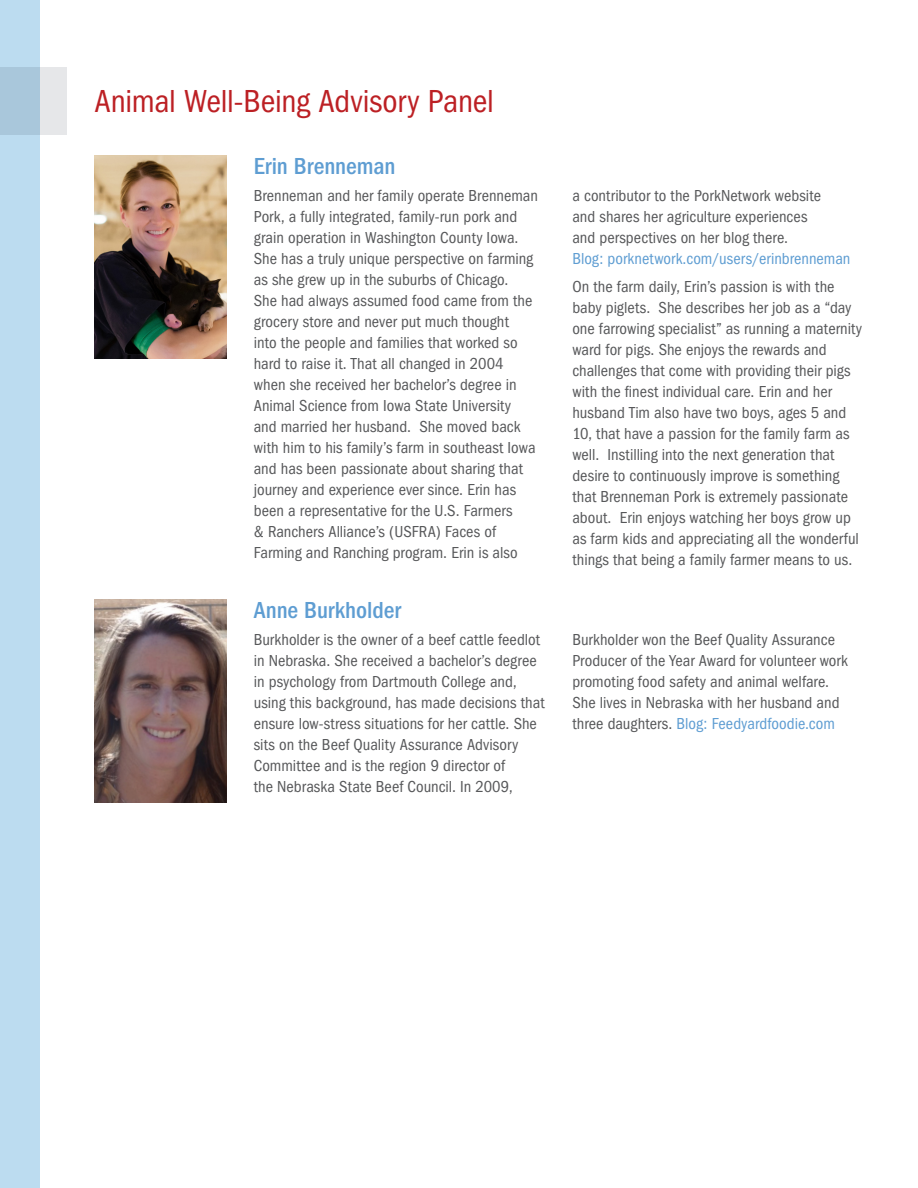
<style>
.page{position:relative;width:918px;height:1188px;background:#fff}
.page>*{position:absolute;margin:0;border:0;box-sizing:border-box;transform-origin:0 0}
.Section_Headline{font:condensed 33px "Franklin Gothic";letter-spacing:-.01em;color:#bc2024}
.Subheadlines{font:500 condensed 24px "Franklin Gothic";letter-spacing:-.005em;color:#5e9dd2}
.Body_Copy{font:condensed 16.5px/21px "Franklin Gothic";color:#57585a}
.Body_Copy-2{font:condensed 16.5px "Franklin Gothic";color:#5e9dd2}
.s1{color:#5e9dd2}
</style>
<div class="page">
<div style="left:0;top:0;width:40px;height:1188px;background:#bcdcf0"></div>
<svg style="left:0;top:68px;width:67px;height:67px;background:#c1d3e0"></svg>
<img style="left:94px;top:156px;width:133px;height:202px">
<img style="left:94px;top:600px;width:133px;height:202px">
<p class="Section_Headline" style="left:94px;top:83px;width:401px">Animal Well-Being Advisory Panel</p>
<p class="Subheadlines" style="left:254px;top:152px;width:143px">Erin Brenneman</p>
<p class="Body_Copy" style="left:254px;top:185px;width:286px">Brenneman and her family operate Brenneman Pork, a fully integrated, family-run pork and grain operation in Washington County Iowa.<br>She has a truly unique perspective on farming as she grew up in the suburbs of Chicago.<br>She had always assumed food came from the grocery store and never put much thought<br>into the people and families that worked so hard to raise it. That all changed in 2004 when she received her bachelor’s degree in Animal Science from Iowa State University and married her husband. She moved back with him to his family’s farm in southeast Iowa and has been passionate about sharing that journey and experience ever since. Erin has been a representative for the U.S. Farmers<br>&amp; Ranchers Alliance’s (USFRA) Faces of Farming and Ranching program. Erin is also</p>
<p class="Body_Copy" style="left:572px;top:185px;width:250px">a contributor to the PorkNetwork website and shares her agriculture experiences and perspectives on her blog there.</p>
<p class="Body_Copy-2" style="left:572px;top:250px;width:280px">Blog: porknetwork.com/users/erinbrenneman</p>
<p class="Body_Copy" style="left:572px;top:276px;width:291px">On the farm daily, Erin’s passion is with the baby piglets. She describes her job as a “day one farrowing specialist” as running a maternity ward for pigs. She enjoys the rewards and challenges that come with providing their pigs with the finest individual care. Erin and her husband Tim also have two boys, ages 5 and 10, that have a passion for the family farm as well. Instilling into the next generation that desire to continuously improve is something that Brenneman Pork is extremely passionate about. Erin enjoys watching her boys grow up as farm kids and appreciating all the wonderful things that being a family farmer means to us.</p>
<p class="Subheadlines" style="left:254px;top:596px;width:149px">Anne Burkholder</p>
<p class="Body_Copy" style="left:254px;top:629px;width:292px">Burkholder is the owner of a beef cattle feedlot in Nebraska. She received a bachelor’s degree in psychology from Dartmouth College and, using this background, has made decisions that ensure low-stress situations for her cattle. She sits on the Beef Quality Assurance Advisory Committee and is the region 9 director of<br>the Nebraska State Beef Council. In 2009,</p>
<p class="Body_Copy" style="left:572px;top:629px;width:277px">Burkholder won the Beef Quality Assurance Producer of the Year Award for volunteer work promoting food safety and animal welfare.<br>She lives in Nebraska with her husband and three daughters. <span class="s1">Blog: Feedyardfoodie.com</span></p>
</div>
